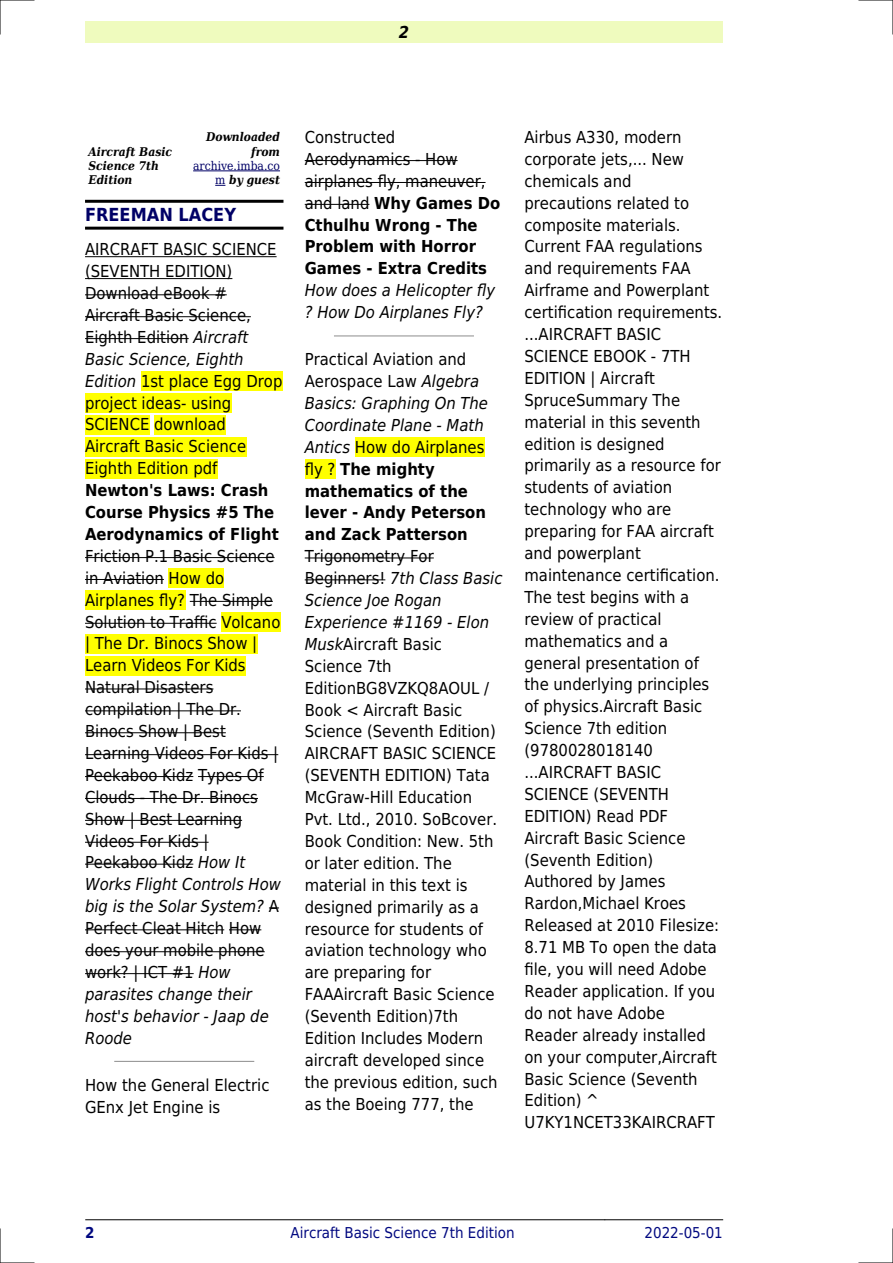
<style>
.page{position:relative;width:893px;height:1263px;background:#fff}
.page>*{position:absolute;margin:0;border:0;box-sizing:border-box;transform-origin:0 0}
.t1{font:700 18px "DejaVu Sans Condensed";color:#006}
.t2{font:16.5px/21.9px "DejaVu Sans Condensed";color:#000}
.t3{font:700 16.5px/21.9px "DejaVu Sans Condensed";color:#000}
.t4{font:italic 16.5px/21.9px "DejaVu Sans Condensed";color:#000}
.t5{font:italic 700 16.5px "DejaVu Sans Condensed";color:#000}
.t6{font:15px "DejaVu Sans Condensed";color:#000880}
.t7{font:700 15px "DejaVu Sans Condensed";color:#000880}
.t8{font:italic 700 12px/14.4px "DejaVu Serif Condensed";color:#000}
.t9{font:12px/14.4px "DejaVu Serif Condensed";color:#006;text-align:right}
.s1{font-weight:700;font-style:italic;color:#000}
.s2{font-style:italic}
.s3{font-weight:400}
.s4{font-weight:400;font-style:italic}
</style>
<div class="page">
<div style="left:85px;top:21px;width:638px;height:22px;background:#effbbe"></div>
<hr style="left:85px;top:1219px;width:115px;height:1px;background:#000">
<hr style="left:200px;top:1219px;width:405px;height:1px;background:#000">
<hr style="left:605px;top:1219px;width:118px;height:1px;background:#000">
<hr style="left:193px;top:171px;width:87px;height:1px;background:#006">
<hr style="left:85px;top:200px;width:198px;height:3px;background:#000">
<hr style="left:85px;top:227px;width:198px;height:3px;background:#000">
<hr style="left:85px;top:256px;width:192px;height:1px;background:#000">
<hr style="left:85px;top:278px;width:147px;height:1px;background:#000">
<hr style="left:85px;top:294px;width:142px;height:1px;background:#000">
<hr style="left:85px;top:316px;width:166px;height:1px;background:#000">
<hr style="left:85px;top:338px;width:104px;height:1px;background:#000">
<div style="left:141px;top:371px;width:141px;height:20px;background:#ff0"></div>
<div style="left:85px;top:393px;width:146px;height:19px;background:#ff0"></div>
<div style="left:85px;top:415px;width:64px;height:19px;background:#ff0"></div>
<div style="left:154px;top:415px;width:72px;height:19px;background:#ff0"></div>
<div style="left:85px;top:437px;width:161px;height:19px;background:#ff0"></div>
<div style="left:85px;top:459px;width:132px;height:19px;background:#ff0"></div>
<hr style="left:85px;top:557px;width:190px;height:1px;background:#000">
<hr style="left:85px;top:579px;width:79px;height:1px;background:#000">
<div style="left:169px;top:568px;width:55px;height:20px;background:#ff0"></div>
<div style="left:85px;top:590px;width:100px;height:19px;background:#ff0"></div>
<hr style="left:190px;top:601px;width:83px;height:1px;background:#000">
<hr style="left:85px;top:623px;width:132px;height:1px;background:#000">
<div style="left:221px;top:612px;width:59px;height:19px;background:#ff0"></div>
<div style="left:85px;top:634px;width:172px;height:19px;background:#ff0"></div>
<div style="left:85px;top:656px;width:161px;height:19px;background:#ff0"></div>
<hr style="left:85px;top:688px;width:128px;height:1px;background:#000">
<hr style="left:85px;top:710px;width:156px;height:1px;background:#000">
<hr style="left:85px;top:732px;width:141px;height:1px;background:#000">
<hr style="left:85px;top:754px;width:193px;height:1px;background:#000">
<hr style="left:85px;top:776px;width:108px;height:1px;background:#000">
<hr style="left:198px;top:776px;width:66px;height:1px;background:#000">
<hr style="left:85px;top:798px;width:173px;height:1px;background:#000">
<hr style="left:85px;top:820px;width:157px;height:1px;background:#000">
<hr style="left:85px;top:842px;width:124px;height:1px;background:#000">
<hr style="left:85px;top:864px;width:108px;height:1px;background:#000">
<hr style="left:85px;top:929px;width:139px;height:1px;background:#000">
<hr style="left:229px;top:929px;width:32px;height:1px;background:#000">
<hr style="left:85px;top:951px;width:180px;height:1px;background:#000">
<hr style="left:85px;top:973px;width:109px;height:1px;background:#000">
<hr style="left:115px;top:1061px;width:139px;height:1px;background:#999">
<hr style="left:305px;top:160px;width:153px;height:1px;background:#000">
<hr style="left:305px;top:182px;width:181px;height:1px;background:#000">
<hr style="left:305px;top:204px;width:64px;height:1px;background:#000">
<hr style="left:334px;top:335px;width:139px;height:1px;background:#999">
<div style="left:355px;top:437px;width:129px;height:20px;background:#ff0"></div>
<div style="left:305px;top:459px;width:30px;height:19px;background:#ff0"></div>
<hr style="left:305px;top:557px;width:129px;height:1px;background:#000">
<hr style="left:305px;top:579px;width:80px;height:1px;background:#000">
<hr style="left:0;top:0;width:34px;height:1px;background:#000">
<hr style="left:859px;top:0;width:34px;height:1px;background:#000">
<hr style="left:0;top:1262px;width:34px;height:1px;background:#000">
<hr style="left:859px;top:1262px;width:34px;height:1px;background:#000">
<hr style="left:0;top:0;width:1px;height:34px;background:#000">
<hr style="left:0;top:1229px;width:1px;height:34px;background:#000">
<hr style="left:892px;top:0;width:1px;height:34px;background:#000">
<hr style="left:892px;top:1229px;width:1px;height:34px;background:#000">
<p class="t5" style="left:399px;top:23px;width:12px">2</p>
<p class="t8" style="left:206px;top:130px;width:75px;text-align:right">Downloaded from</p>
<p class="t9" style="left:193px;top:158px;width:88px">archive.imba.co m <span class="s1">by guest</span></p>
<p class="t1" style="left:85px;top:204px;width:153px">FREEMAN LACEY</p>
<p class="t2" style="left:85px;top:239px;width:199px">AIRCRAFT BASIC SCIENCE (SEVENTH EDITION)<br>Download eBook #<br>Aircraft Basic Science,<br>Eighth Edition <span class="s2">Aircraft<br>Basic Science, Eighth<br>Edition</span> 1st place Egg Drop project ideas- using<br>SCIENCE download<br>Aircraft Basic Science<br>Eighth Edition pdf</p>
<p class="t3" style="left:85px;top:479px;width:195px">Newton's Laws: Crash<br>Course Physics #5 The<br>Aerodynamics of Flight</p>
<p class="t2" style="left:85px;top:545px;width:197px">Friction P.1 Basic Science in Aviation How do<br>Airplanes fly? The Simple<br>Solution to Traffic Volcano | The Dr. Binocs Show |<br>Learn Videos For Kids<br>Natural Disasters compilation | The Dr.<br>Binocs Show | Best<br>Learning Videos For Kids |<br>Peekaboo Kidz Types Of<br>Clouds - The Dr. Binocs<br>Show | Best Learning<br>Videos For Kids |<br>Peekaboo Kidz <span class="s2">How It<br>Works Flight Controls How big is the Solar System?</span> A<br>Perfect Cleat Hitch How does your mobile phone work? | ICT #1 <span class="s2">How parasites change their host's behavior - Jaap de<br>Roode</span></p>
<p class="t2" style="left:85px;top:1074px;width:186px">How the General Electric<br>GEnx Jet Engine is</p>
<p class="t8" style="left:88px;top:144px;width:85px">Aircraft Basic<br>Science 7th<br>Edition</p>
<p class="t3" style="left:305px;top:126px;width:197px"><span class="s3">Constructed<br>Aerodynamics - How airplanes fly, maneuver, and land</span> Why Games Do<br>Cthulhu Wrong - The<br>Problem with Horror<br>Games - Extra Credits</p>
<p class="t4" style="left:305px;top:280px;width:192px">How does a Helicopter fly ? How Do Airplanes Fly?</p>
<p class="t3" style="left:305px;top:348px;width:185px"><span class="s3">Practical Aviation and<br>Aerospace Law</span> <span class="s4">Algebra<br>Basics: Graphing On The<br>Coordinate Plane - Math<br>Antics</span> <span class="s3">How do Airplanes fly ?</span> The mighty mathematics of the lever - Andy Peterson and Zack Patterson</p>
<p class="t2" style="left:305px;top:546px;width:199px">Trigonometry For<br>Beginners! <span class="s2">7th Class Basic<br>Science Joe Rogan<br>Experience #1169 - Elon<br>Musk</span>Aircraft Basic<br>Science 7th<br>EditionBG8VZKQ8AOUL /<br>Book &lt; Aircraft Basic<br>Science (Seventh Edition)<br>AIRCRAFT BASIC SCIENCE (SEVENTH EDITION) Tata<br>McGraw-Hill Education<br>Pvt. Ltd., 2010. SoBcover.<br>Book Condition: New. 5th or later edition. The material in this text is designed primarily as a resource for students of aviation technology who are preparing for<br>FAAAircraft Basic Science (Seventh Edition)7th<br>Edition Includes Modern aircraft developed since the previous edition, such as the Boeing 777, the</p>
<p class="t2" style="left:524px;top:126px;width:199px">Airbus A330, modern corporate jets,... New chemicals and precautions related to composite materials.<br>Current FAA regulations and requirements FAA<br>Airframe and Powerplant certification requirements. ...AIRCRAFT BASIC<br>SCIENCE EBOOK - 7TH<br>EDITION | Aircraft<br>SpruceSummary The material in this seventh edition is designed primarily as a resource for students of aviation technology who are preparing for FAA aircraft and powerplant maintenance certification.<br>The test begins with a review of practical mathematics and a general presentation of the underlying principles of physics.Aircraft Basic<br>Science 7th edition (9780028018140 ...AIRCRAFT BASIC<br>SCIENCE (SEVENTH<br>EDITION) Read PDF<br>Aircraft Basic Science (Seventh Edition)<br>Authored by James<br>Rardon,Michael Kroes<br>Released at 2010 Filesize:<br>8.71 MB To open the data file, you will need Adobe<br>Reader application. If you do not have Adobe<br>Reader already installed on your computer,Aircraft<br>Basic Science (Seventh<br>Edition) ^<br>U7KY1NCET33KAIRCRAFT</p>
<p class="t7" style="left:85px;top:1224px;width:11px">2</p>
<p class="t6" style="left:290px;top:1224px;width:226px">Aircraft Basic Science 7th Edition</p>
<p class="t6" style="left:644px;top:1224px;width:80px">2022-05-01</p>
</div>
